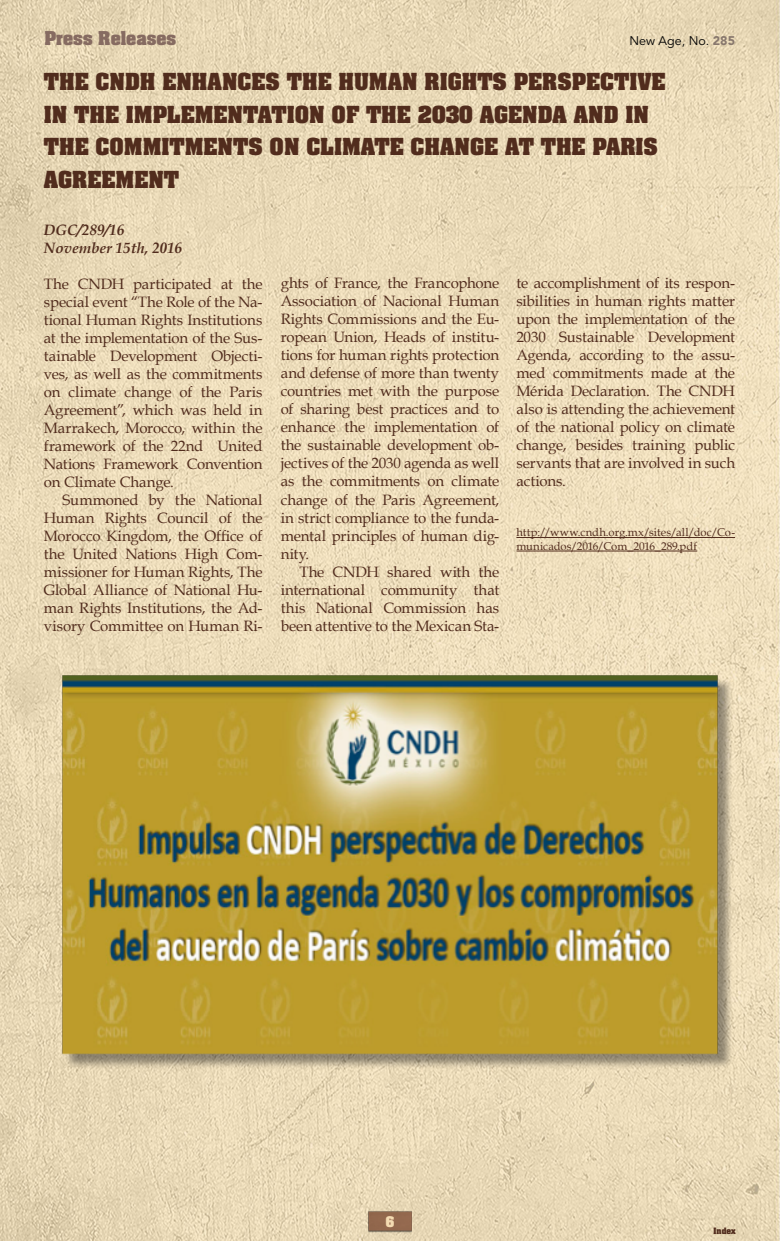
<style>
.page{position:relative;width:780px;height:1241px;background:#fff}
.page>*{position:absolute;margin:0;border:0;box-sizing:border-box;transform-origin:0 0}
.Tit_01_CAFE{font:700 20px/32.5px "Aachen Std";color:#512c1d}
.t1{font:700 16.25px "Aachen Std";color:#866b61}
.body_c_tab{font:15px/18px "Book Antiqua";letter-spacing:-.005em;color:#512c1d;text-align:justify}
.body{font:15px/18px "Book Antiqua";letter-spacing:-.015em;color:#512c1d;text-align:justify}
.fechas{font:italic 700 15px "Book Antiqua";color:#512c1d}
.t2{font:12.5px "Avenir LT Std";color:#000}
.t3{font:700 12.5px "Aachen Std";color:#f4dbb2}
.links{font:11.25px/13.5px "Book Antiqua";color:#532e1f}
.Tit_claro{font:700 7.5px "Aachen Std";color:#512c1d}
.s1{font-weight:900;color:#88786d}
</style>
<div class="page">
<img style="left:0;top:0;width:779px;height:1240px">
<img style="left:368px;top:1204px;width:43px;height:32px">
<hr style="left:516px;top:537px;width:219px;height:1px;background:#532e1f">
<hr style="left:516px;top:550px;width:181px;height:1px;background:#532e1f">
<div style="left:64px;top:677px;width:669px;height:392px;background:#000;opacity:.4"></div>
<img style="left:61px;top:674px;width:658px;height:380px">
<p class="t1" style="left:44px;top:26px;width:133px">Press Releases</p>
<p class="t2" style="left:629px;top:34px;width:107px">New Age, No. <span class="s1">285</span></p>
<p class="Tit_01_CAFE" style="left:44px;top:66px;width:623px">THE CNDH ENHANCES THE HUMAN RIGHTS PERSPECTIVE IN THE IMPLEMENTATION OF THE 2030 AGENDA AND IN THE COMMITMENTS ON CLIMATE CHANGE AT THE PARIS AGREEMENT</p>
<p class="fechas" style="left:44px;top:221px;width:82px">DGC/289/16</p>
<p class="fechas" style="left:44px;top:239px;width:140px">November 15th, 2016</p>
<p class="body" style="left:44px;top:275px;width:220px">The CNDH participated at the special event “The Role of the Na&shy;tional Human Rights Institutions at the implementation of the Sus&shy;tainable Development Objecti&shy;ves, as well as the commitments on climate change of the Paris Agreement”, which was held in Marrakech, Morocco, within the framework of the 22nd United Nations Framework Convention on Climate Change.</p>
<p class="body_c_tab" style="left:44px;top:491px;width:220px;text-indent:19px">Summoned by the National Human Rights Council of the Morocco Kingdom, the Office of the United Nations High Com&shy;missioner for Human Rights, The Global Alliance of National Hu&shy;man Rights Institutions, the Ad&shy;visory Committee on Human Ri-</p>
<p class="body_c_tab" style="left:281px;top:274px;width:220px">ghts of France, the Francophone Association of Nacional Human Rights Commissions and the Eu&shy;ropean Union, Heads of institu&shy;tions for human rights protection and defense of more than twenty countries met with the purpose of sharing best practices and to enhance the implementation of the sustainable development ob&shy;jectives of the 2030 agenda as well as the commitments on climate change of the Paris Agreement, in strict compliance to the funda&shy;mental principles of human dig&shy;nity.</p>
<p class="body_c_tab" style="left:281px;top:562px;width:220px;text-indent:19px">The CNDH shared with the international community that this National Commission has been attentive to the Mexican Sta-</p>
<p class="body_c_tab" style="left:516px;top:274px;width:220px">te accomplishment of its respon&shy;sibilities in human rights matter upon the implementation of the 2030 Sustainable Development Agenda, according to the assu&shy;med commitments made at the Mérida Declaration. The CNDH also is attending the achievement of the national policy on climate change, besides training public servants that are involved in such actions.</p>
<p class="links" style="left:516px;top:525px;width:220px">http://www.cndh.org.mx/sites/all/doc/Co&shy;municados/2016/Com_2016_289.pdf</p>
<p class="t3" style="left:386px;top:1212px;width:10px">6</p>
<p class="Tit_claro" style="left:713px;top:1224px;width:24px">Index</p>
</div>
